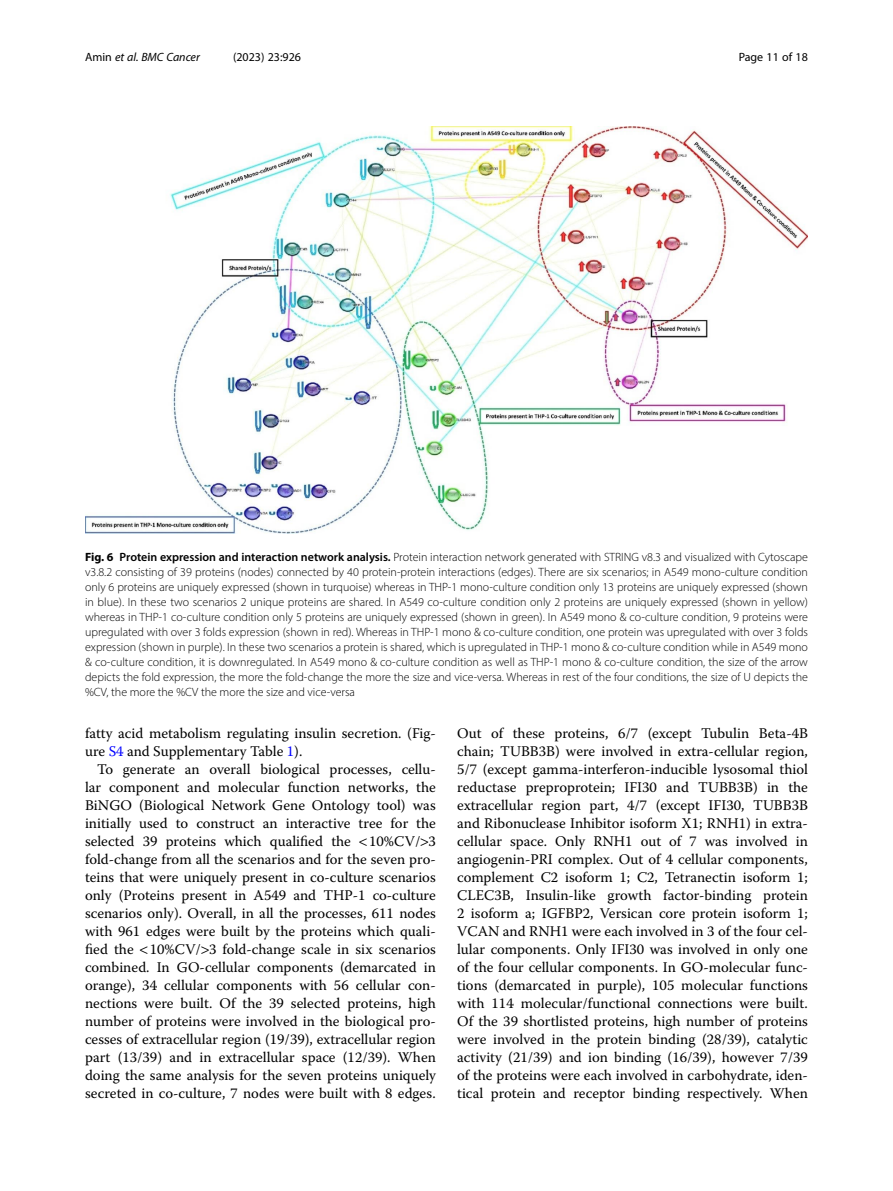
<style>
.page{position:relative;width:893px;height:1191px;background:#fff}
.page>*{position:absolute;margin:0;border:0;box-sizing:border-box;transform-origin:0 0}
.Body_Text_Indent{font:14.7px/18px "Warnock Pro";color:#000;text-align:justify}
.Figure_Caption{font:300 12px/15px "Myriad Pro";color:#000;text-align:justify}
.t1{font:12px "Myriad Pro";color:#000}
.t2{font:italic 12px "Myriad Pro";color:#000}
.s1{font-style:normal}
.s2{font-weight:700}
.s3{font-weight:600}
.s4{color:#00f}
</style>
<div class="page">
<img style="left:85px;top:126px;width:723px;height:408px">
<p class="t2" style="left:85px;top:50px;width:116px"><span class="s1">Amin</span> et al. BMC Cancer</p>
<p class="t1" style="left:233px;top:50px;width:70px">(2023) 23:926</p>
<p class="t1" style="left:739px;top:50px;width:71px">Page 11 of 18</p>
<p class="Figure_Caption" style="left:85px;top:549px;width:724px"><span class="s2">Fig. 6</span> <span class="s3">Protein expression and interaction network analysis.</span> Protein interaction network generated with STRING v8.3 and visualized with Cytoscape v3.8.2 consisting of 39 proteins (nodes) connected by 40 protein-protein interactions (edges). There are six scenarios; in A549 mono-culture condition only 6 proteins are uniquely expressed (shown in turquoise) whereas in THP-1 mono-culture condition only 13 proteins are uniquely expressed (shown in blue). In these two scenarios 2 unique proteins are shared. In A549 co-culture condition only 2 proteins are uniquely expressed (shown in yellow) whereas in THP-1 co-culture condition only 5 proteins are uniquely expressed (shown in green). In A549 mono &amp; co-culture condition, 9 proteins were upregulated with over 3 folds expression (shown in red). Whereas in THP-1 mono &amp; co-culture condition, one protein was upregulated with over 3 folds expression (shown in purple). In these two scenarios a protein is shared, which is upregulated in THP-1 mono &amp; co-culture condition while in A549 mono &amp; co-culture condition, it is downregulated. In A549 mono &amp; co-culture condition as well as THP-1 mono &amp; co-culture condition, the size of the arrow depicts the fold expression, the more the fold-change the more the size and vice-versa. Whereas in rest of the four conditions, the size of U depicts the %CV, the more the %CV the more the size and vice-versa</p>
<p class="Body_Text_Indent" style="left:85px;top:724px;width:352px">fatty acid metabolism regulating insulin secretion. (Fig&shy;ure <span class="s4">S4</span> and Supplementary Table <span class="s4">1</span>).</p>
<p class="Body_Text_Indent" style="left:85px;top:760px;width:352px;text-indent:12px">To generate an overall biological processes, cellu&shy;lar component and molecular function networks, the BiNGO (Biological Network Gene Ontology tool) was initially used to construct an interactive tree for the selected 39 proteins which qualified the 10%CV/ 3 fold-change from all the scenarios and for the seven pro&shy;teins that were uniquely present in co-culture scenarios only (Proteins present in A549 and THP-1 co-culture scenarios only). Overall, in all the processes, 611 nodes with 961 edges were built by the proteins which quali&shy;fied the 10%CV/ 3 fold-change scale in six scenarios combined. In GO-cellular components (demarcated in orange), 34 cellular components with 56 cellular con&shy;nections were built. Of the 39 selected proteins, high number of proteins were involved in the biological pro&shy;cesses of extracellular region (19/39), extracellular region part (13/39) and in extracellular space (12/39). When doing the same analysis for the seven proteins uniquely secreted in co-culture, 7 nodes were built with 8 edges.</p>
<p class="Body_Text_Indent" style="left:457px;top:724px;width:352px">Out of these proteins, 6/7 (except Tubulin Beta-4B chain; TUBB3B) were involved in extra-cellular region, 5/7 (except gamma-interferon-inducible lysosomal thiol reductase preproprotein; IFI30 and TUBB3B) in the extracellular region part, 4/7 (except IFI30, TUBB3B and Ribonuclease Inhibitor isoform X1; RNH1) in extra&shy;cellular space. Only RNH1 out of 7 was involved in angiogenin-PRI complex. Out of 4 cellular components, complement C2 isoform 1; C2, Tetranectin isoform 1; CLEC3B, Insulin-like growth factor-binding protein 2 isoform a; IGFBP2, Versican core protein isoform 1; VCAN and RNH1 were each involved in 3 of the four cel&shy;lular components. Only IFI30 was involved in only one of the four cellular components. In GO-molecular func&shy;tions (demarcated in purple), 105 molecular functions with 114 molecular/functional connections were built.<br>Of the 39 shortlisted proteins, high number of proteins were involved in the protein binding (28/39), catalytic activity (21/39) and ion binding (16/39), however 7/39 of the proteins were each involved in carbohydrate, iden&shy;tical protein and receptor binding respectively. When</p>
</div>
